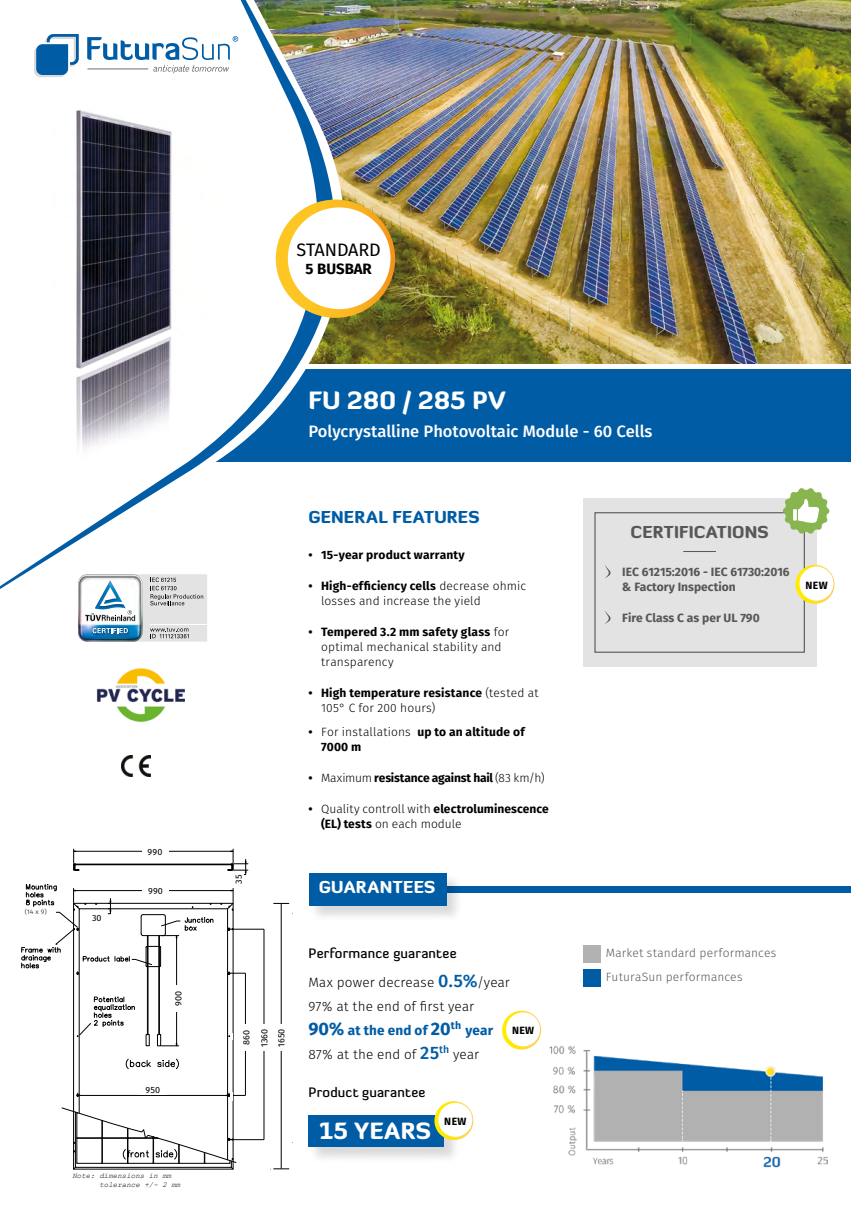
<style>
.page{position:relative;width:851px;height:1221px;background:#fff}
.page>*{position:absolute;margin:0;border:0;box-sizing:border-box;transform-origin:0 0}
.t1{font:700 29.7px "Fira Sans OT";color:#000}
.t2{font:900 24px "Diavlo";letter-spacing:.005em;color:#fff}
.t3{font:900 22.5px "Diavlo";letter-spacing:.02em;color:#fff}
.t4{font:18px "Fira Sans";color:#000}
.t5{font:16.5px "Fira Sans OT Medium";color:#fff}
.t6{font:900 16.5px "Diavlo";letter-spacing:.015em;color:#005ca5}
.t7{font:900 16.5px "Diavlo";letter-spacing:.01em;color:#575756}
.t8{font:900 16.5px "Diavlo";letter-spacing:.02em;color:#fff}
.t9{font:15.45px "Fira Sans OT Medium";color:#000}
.t10{font:700 15px "Fira Sans";color:#000}
.t11{font:13.5px/24px "Fira Sans OT Light";letter-spacing:.01em;color:#000}
.t12{font:500 13.5px "Diavlo";letter-spacing:.015em;color:#000}
.t13{font:700 13.5px "Fira Sans OT";letter-spacing:.01em;color:#005ca5}
.t14{font:300 12px/15px "Fira Sans";letter-spacing:.01em;color:#000}
.t15{font:700 12px/15px "Fira Sans";letter-spacing:.01em;color:#000}
.t16{font:700 12px/15px "Fira Sans OT";color:#575756}
.t17{font:12px/23.9px "Fira Sans OT Light";letter-spacing:.015em;color:#575756}
.t18{font:700 12px "Fira Sans";letter-spacing:-.015em;color:#000}
.t19{font:700 10.5px "Fira Sans OT";letter-spacing:.035em;color:#000}
.t20{font:9px/18px "Fira Sans OT";letter-spacing:.005em;color:#000}
.t21{font:italic 7.5px/9px "Courier New";color:#000}
.t22{font:6.45px "Fira Sans OT Light";color:#000;scale:1.1 1}
.t23{font:5.55px "Fira Sans OT";color:#000}
.t24{font:4.8px "Fira Sans OT";color:#000}
.t25{font:4.65px "Fira Sans OT";color:#000;scale:1.1 1}
.s1{font-weight:700}
.s2{font-weight:300}
.s3{font-family:"Fira Sans OT Medium";font-size:18px;color:#005ca5}
.s4{font-size:18px}
</style>
<div class="page">
<img style="left:399px;top:0;width:451px;height:364px">
<div style="left:99px;top:369px;width:751px;height:92px;background:#005ca5"></div>
<div style="left:356px;top:885px;width:494px;height:7px;background:#005ca5"></div>
<div style="left:309px;top:873px;width:154px;height:49px;background:#000;opacity:.15"></div>
<div style="left:309px;top:872px;width:137px;height:33px;background:#005ca5"></div>
<svg style="left:0;top:0;width:399px;height:589px"></svg>
<div style="left:583px;top:945px;width:17px;height:17px;background:#b3b2b2"></div>
<div style="left:583px;top:969px;width:17px;height:17px;background:#005ca5"></div>
<div style="left:308px;top:1115px;width:152px;height:48px;background:#000;opacity:.15"></div>
<div style="left:308px;top:1114px;width:136px;height:32px;background:#005ca5"></div>
<svg style="left:502px;top:1010px;width:39px;height:39px"></svg>
<div style="left:506px;top:1012px;width:34px;height:34px;background:#fff;border-radius:50%"></div>
<svg style="left:434px;top:1101px;width:39px;height:38px"></svg>
<div style="left:438px;top:1102px;width:34px;height:34px;background:#fff;border-radius:50%"></div>
<img style="left:96px;top:668px;width:88px;height:54px">
<img style="left:122px;top:756px;width:29px;height:20px">
<svg style="left:77px;top:573px;width:131px;height:69px"></svg>
<img style="left:53px;top:108px;width:167px;height:362px">
<img style="left:550px;top:979px;width:277px;height:189px">
<svg style="left:21px;top:848px;width:269px;height:322px"></svg>
<div style="left:239px;top:1024px;width:12px;height:26px;background:#fff"></div>
<div style="left:274px;top:1024px;width:12px;height:26px;background:#fff"></div>
<div style="left:257px;top:1024px;width:12px;height:26px;background:#fff"></div>
<div style="left:171px;top:985px;width:12px;height:26px;background:#fff"></div>
<div style="left:140px;top:1082px;width:26px;height:12px;background:#fff"></div>
<div style="left:88px;top:910px;width:18px;height:12px;background:#fff"></div>
<div style="left:142px;top:883px;width:27px;height:12px;background:#fff"></div>
<div style="left:142px;top:844px;width:26px;height:12px;background:#fff"></div>
<div style="left:231px;top:871px;width:13px;height:15px;background:#fff"></div>
<svg style="left:276px;top:199px;width:119px;height:119px"></svg>
<div style="left:288px;top:207px;width:102px;height:102px;background:#fff;border-radius:50%"></div>
<div style="left:583px;top:498px;width:233px;height:168px;background:#e3e3e3"></div>
<div style="left:594px;top:512px;width:210px;height:140px;border:1px solid #575756"></div>
<svg style="left:782px;top:488px;width:47px;height:46px"></svg>
<hr style="left:683px;top:551px;width:33px;height:1px;background:#575756">
<svg style="left:795px;top:565px;width:39px;height:39px"></svg>
<div style="left:799px;top:566px;width:34px;height:34px;background:#fff;border-radius:50%"></div>
<svg style="left:604px;top:565px;width:7px;height:14px"></svg>
<svg style="left:605px;top:611px;width:6px;height:13px"></svg>
<p class="t20" style="left:148px;top:843px;width:16px">990</p>
<p class="t22" style="left:25px;top:907px;width:21px">(14 x 9)</p>
<p class="t22" style="left:99px;top:909px;width:8px">30</p>
<p class="t20" style="left:92px;top:909px;width:11px">30</p>
<p class="t20" style="left:148px;top:882px;width:16px">990</p>
<p class="t20" style="left:170px;top:1005px;width:17px;rotate:-90deg">900</p>
<p class="t20" style="left:146px;top:1081px;width:16px">950</p>
<p class="t21" style="left:99px;top:1170px;width:83px;text-indent:-27px">Note: dimensions in mm tolerance +/- 2 mm</p>
<h1 class="t1" style="left:309px;top:227px;width:62px">NEW</h1>
<p class="t9" style="left:305px;top:262px;width:70px">5 BUSBAR</p>
<h3 class="t4" style="left:296px;top:237px;width:86px">STANDARD</h3>
<p class="t10" style="left:305px;top:259px;width:68px">5 BUSBAR</p>
<h2 class="t2" style="left:308px;top:385px;width:199px">FU 280 / 285 PV</h2>
<h3 class="t5" style="left:308px;top:420px;width:345px">Polycrystalline Photovoltaic Module - 60 Cells</h3>
<h3 class="t6" style="left:308px;top:506px;width:173px">GENERAL FEATURES</h3>
<p class="t15" style="left:308px;top:547px;width:158px">• 15-year product warranty</p>
<p class="t14" style="left:321px;top:578px;width:206px;text-indent:-13px"><span class="s1">• High-efficiency cells</span> decrease ohmic losses and increase the yield</p>
<p class="t14" style="left:321px;top:624px;width:189px;text-indent:-13px"><span class="s1">• Tempered 3.2 mm safety glass</span> for optimal mechanical stability and transparency</p>
<p class="t15" style="left:321px;top:685px;width:219px;text-indent:-13px">• High temperature resistance <span class="s2">(tested at<br>105° C for 200 hours)</span></p>
<p class="t15" style="left:321px;top:724px;width:205px;text-indent:-13px">• <span class="s2">For installations</span> up to an altitude of<br>7000 m</p>
<p class="t18" style="left:308px;top:769px;width:238px">• <span class="s2">Maximum</span> resistance against hail <span class="s2">(83 km/h)</span></p>
<p class="t14" style="left:321px;top:801px;width:229px;text-indent:-13px"><span class="s1">•</span> Quality controll with <span class="s1">electroluminescence (EL) tests</span> on each module</p>
<h3 class="t7" style="left:630px;top:521px;width:140px">CERTIFICATIONS</h3>
<p class="t16" style="left:622px;top:565px;width:169px">IEC 61215:2016 - IEC 61730:2016 &amp; Factory Inspection</p>
<p class="t16" style="left:622px;top:611px;width:139px">Fire Class C as per UL 790</p>
<p class="t19" style="left:805px;top:577px;width:24px">NEW</p>
<p class="t25" style="left:237px;top:877px;width:6px;rotate:-90deg">35</p>
<p class="t20" style="left:230px;top:883px;width:11px;rotate:-90deg">35</p>
<h3 class="t8" style="left:319px;top:876px;width:118px">GUARANTEES</h3>
<p class="t24" style="left:282px;top:1033px;width:11px;rotate:-90deg">1650</p>
<p class="t20" style="left:238px;top:1046px;width:20px;rotate:-90deg">860<br>1360</p>
<p class="t20" style="left:273px;top:1046px;width:20px;rotate:-90deg">1650</p>
<p class="t23" style="left:242px;top:1040px;width:11px;rotate:-90deg">860</p>
<p class="t23" style="left:260px;top:1042px;width:13px;rotate:-90deg">1360</p>
<p class="t23" style="left:277px;top:1042px;width:13px;rotate:-90deg">1650</p>
<p class="t12" style="left:308px;top:944px;width:150px">Performance guarantee</p>
<p class="t11" style="left:308px;top:970px;width:203px">Max power decrease <span class="s3">0.5%</span>/year<br>97% at the end of first year</p>
<p class="t13" style="left:308px;top:1020px;width:186px"><span class="s4">90%</span> at the end of <span class="s4">20</span><sup>th</sup> year</p>
<p class="t11" style="left:308px;top:1042px;width:172px">87% at the end of <span class="s3">25</span><sup>th</sup> year</p>
<p class="t12" style="left:308px;top:1083px;width:119px">Product guarantee</p>
<h3 class="t3" style="left:319px;top:1116px;width:113px">15 YEARS</h3>
<p class="t19" style="left:512px;top:1023px;width:24px">NEW</p>
<p class="t19" style="left:444px;top:1113px;width:24px">NEW</p>
<p class="t17" style="left:605px;top:941px;width:172px">Market standard performances<br>FuturaSun performances</p>
</div>
